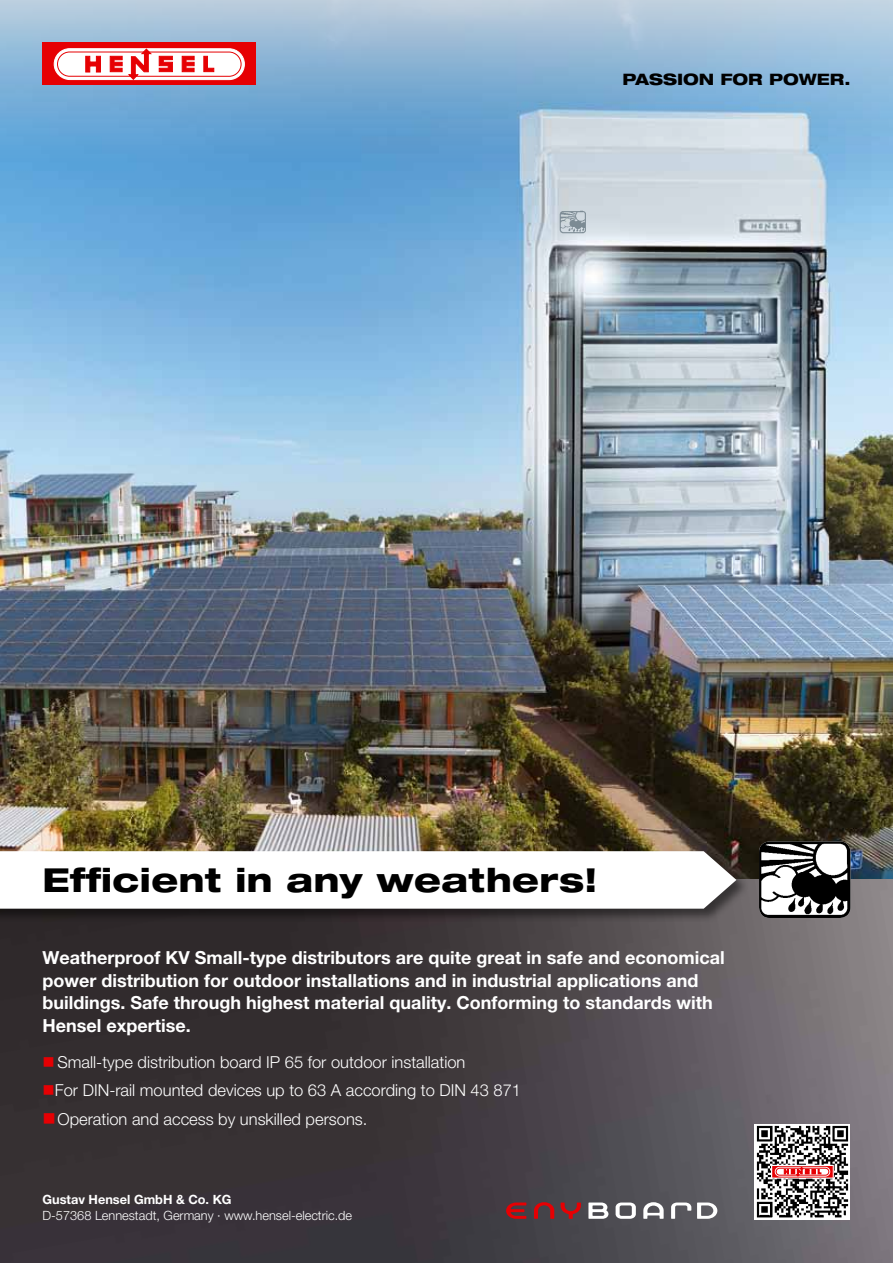
<style>
.page{position:relative;width:893px;height:1263px;background:#fff}
.page>*{position:absolute;margin:0;border:0;box-sizing:border-box;transform-origin:0 0}
.t1{font:800 expanded 33px "Helvetica Neue LT Pro";letter-spacing:.015em;color:#000}
.t2{font:700 18px/22.5px "Helvetica Neue LT Pro";color:#fff}
.t3{font:300 16.5px "Helvetica Neue LT Pro";color:#fff}
.t4{font:800 expanded 15.75px "Helvetica Neue LT Pro";color:#000}
.t5{font:300 12.75px "Helvetica Neue LT Pro";color:#fff}
.t6{font:700 12.75px "Helvetica Neue LT Pro";color:#fff}
.s1{color:#e60003}
</style>
<div class="page">
<img style="left:0;top:0;width:893px;height:1263px">
<div style="left:43px;top:43px;width:213px;height:42px;background:#e60003"></div>
<svg style="left:54px;top:48px;width:191px;height:32px"></svg>
<svg style="left:588px;top:1202px;width:20px;height:17px"></svg>
<svg style="left:561px;top:1202px;width:20px;height:17px"></svg>
<svg style="left:506px;top:1202px;width:20px;height:17px"></svg>
<svg style="left:534px;top:1202px;width:20px;height:17px"></svg>
<svg style="left:643px;top:1202px;width:21px;height:17px"></svg>
<svg style="left:616px;top:1202px;width:20px;height:17px"></svg>
<svg style="left:671px;top:1202px;width:20px;height:17px"></svg>
<svg style="left:697px;top:1202px;width:20px;height:17px"></svg>
<img style="left:559px;top:210px;width:28px;height:23px">
<div style="left:0;top:849px;width:750px;height:74px;background:#000;opacity:.5"></div>
<svg style="left:0;top:851px;width:736px;height:58px"></svg>
<img style="left:759px;top:841px;width:91px;height:77px">
<img style="left:754px;top:1124px;width:96px;height:96px">
<svg style="left:773px;top:1167px;width:59px;height:9px"></svg>
<svg style="left:775px;top:1167px;width:55px;height:9px"></svg>
<div style="left:771px;top:1165px;width:63px;height:13px;border:1px solid #fff"></div>
<p class="t4" style="left:622px;top:69px;width:229px">PASSION FOR POWER.</p>
<h1 class="t1" style="left:43px;top:859px;width:556px">Efficient in any weathers!</h1>
<p class="t2" style="left:43px;top:946px;width:684px">Weatherproof KV Small-type distributors are quite great in safe and economical power distribution for outdoor installations and in industrial applications and buildings. Safe through highest material quality. Conforming to standards with Hensel expertise.</p>
<p class="t3" style="left:43px;top:1052px;width:424px"><span class="s1">■</span> Small-type distribution board IP 65 for outdoor installation</p>
<p class="t3" style="left:43px;top:1080px;width:480px"><span class="s1">■</span>For DIN-rail mounted devices up to 63 A according to DIN 43 871</p>
<p class="t3" style="left:43px;top:1109px;width:326px"><span class="s1">■</span>Operation and access by unskilled persons.</p>
<p class="t6" style="left:43px;top:1192px;width:191px">Gustav Hensel GmbH &amp; Co. KG</p>
<p class="t5" style="left:43px;top:1207px;width:311px">D-57368 Lennestadt, Germany · www.hensel-electric.de</p>
</div>
